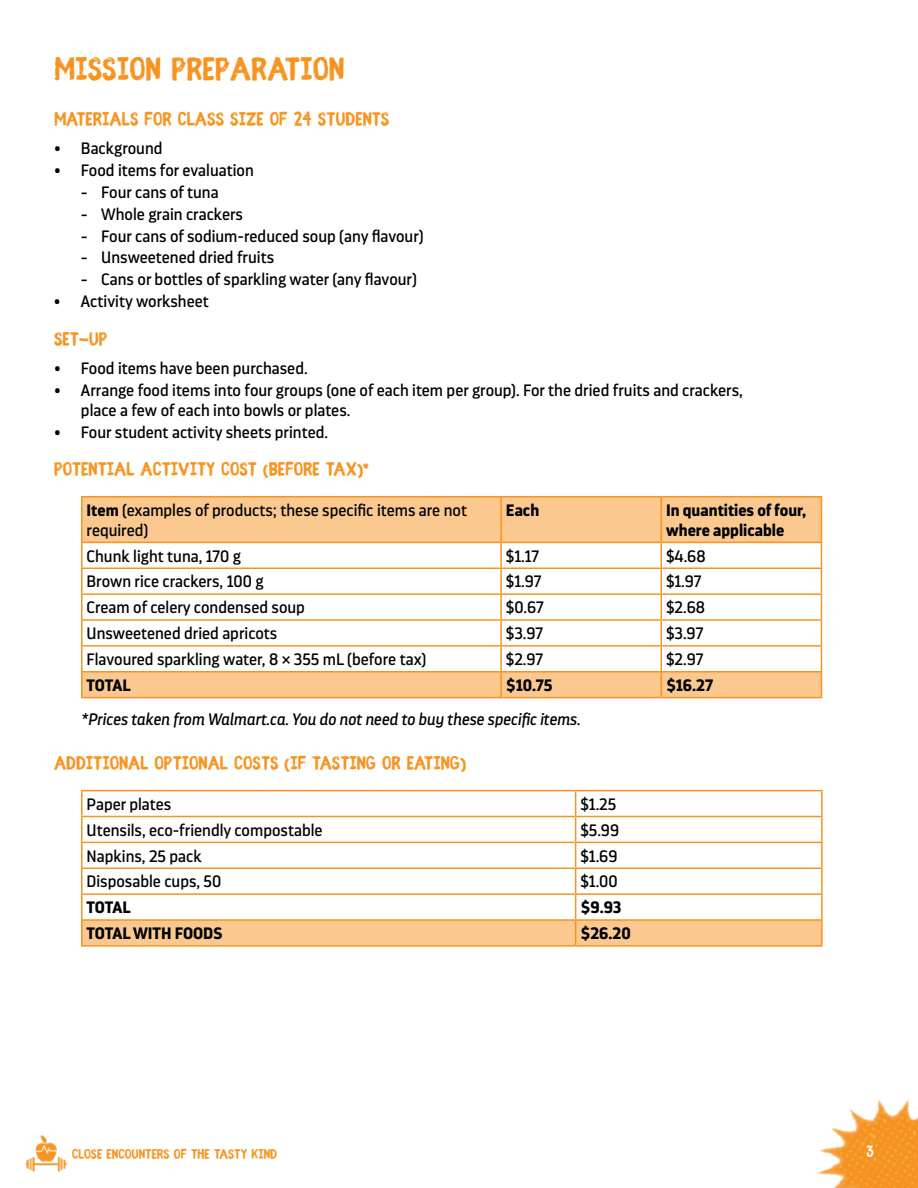
<style>
.page{position:relative;width:918px;height:1188px;background:#fff}
.page>*{position:absolute;margin:0;border:0;box-sizing:border-box;transform-origin:0 0}
.t1{font:700 36px "Fibre Vintage Full";color:#f79421}
.t2{font:700 21px "Fibre Vintage Full";color:#f79421}
.t3{font:16.5px/19.8px "Darwin Pro";color:#000}
.t4{font:700 16.5px/19.8px "Darwin Pro";color:#000}
.t5{font:italic 16.5px "Darwin Pro";color:#000}
.t6{font:700 16.5px "Fibre Vintage Full";color:#fff}
.t7{font:700 15px "Fibre Vintage Full";color:#f79421}
.s1{font-family:"Cabin"}
.s2{font-weight:700}
</style>
<div class="page">
<img style="left:817px;top:1099px;width:101px;height:89px">
<img style="left:25px;top:1135px;width:42px;height:37px">
<svg style="left:82px;top:497px;width:739px;height:200px"></svg>
<hr style="left:500px;top:497px;width:2px;height:45px;background:#f79421">
<hr style="left:661px;top:497px;width:1px;height:45px;background:#f79421">
<hr style="left:81px;top:496px;width:420px;height:1px;background:#f79421">
<hr style="left:81px;top:497px;width:1px;height:45px;background:#f79421">
<hr style="left:501px;top:496px;width:160px;height:1px;background:#f79421">
<hr style="left:661px;top:496px;width:161px;height:1px;background:#f79421">
<hr style="left:821px;top:497px;width:1px;height:45px;background:#f79421">
<hr style="left:81px;top:542px;width:420px;height:1px;background:#f79421">
<hr style="left:501px;top:542px;width:160px;height:1px;background:#f79421">
<hr style="left:500px;top:543px;width:2px;height:25px;background:#f79421">
<hr style="left:661px;top:542px;width:161px;height:1px;background:#f79421">
<hr style="left:81px;top:671px;width:420px;height:2px;background:#f79421">
<svg style="left:81px;top:543px;width:1px;height:154px"></svg>
<hr style="left:501px;top:671px;width:160px;height:2px;background:#f79421">
<hr style="left:661px;top:671px;width:161px;height:2px;background:#f79421">
<svg style="left:821px;top:543px;width:1px;height:154px"></svg>
<hr style="left:81px;top:697px;width:420px;height:1px;background:#f79421">
<hr style="left:501px;top:697px;width:160px;height:1px;background:#f79421">
<hr style="left:661px;top:697px;width:161px;height:1px;background:#f79421">
<hr style="left:81px;top:568px;width:420px;height:1px;background:#f79421">
<hr style="left:501px;top:568px;width:160px;height:1px;background:#f79421">
<hr style="left:500px;top:569px;width:2px;height:24px;background:#f79421">
<hr style="left:661px;top:568px;width:161px;height:1px;background:#f79421">
<hr style="left:81px;top:593px;width:420px;height:2px;background:#f79421">
<hr style="left:501px;top:593px;width:160px;height:2px;background:#f79421">
<hr style="left:500px;top:595px;width:2px;height:24px;background:#f79421">
<hr style="left:661px;top:593px;width:161px;height:2px;background:#f79421">
<hr style="left:81px;top:619px;width:420px;height:2px;background:#f79421">
<hr style="left:501px;top:619px;width:160px;height:2px;background:#f79421">
<hr style="left:500px;top:621px;width:2px;height:24px;background:#f79421">
<hr style="left:661px;top:619px;width:161px;height:2px;background:#f79421">
<hr style="left:81px;top:645px;width:420px;height:2px;background:#f79421">
<hr style="left:501px;top:645px;width:160px;height:2px;background:#f79421">
<hr style="left:500px;top:647px;width:2px;height:24px;background:#f79421">
<hr style="left:661px;top:645px;width:161px;height:2px;background:#f79421">
<hr style="left:500px;top:673px;width:2px;height:24px;background:#f79421">
<svg style="left:661px;top:543px;width:1px;height:154px"></svg>
<hr style="left:821px;top:791px;width:2px;height:25px;background:#f79421">
<hr style="left:81px;top:790px;width:495px;height:1px;background:#f79421">
<hr style="left:576px;top:790px;width:247px;height:1px;background:#f79421">
<hr style="left:576px;top:816px;width:247px;height:1px;background:#f79421">
<hr style="left:821px;top:817px;width:2px;height:25px;background:#f79421">
<hr style="left:576px;top:842px;width:247px;height:1px;background:#f79421">
<hr style="left:821px;top:843px;width:2px;height:25px;background:#f79421">
<hr style="left:576px;top:919px;width:247px;height:2px;background:#f79421">
<hr style="left:81px;top:945px;width:495px;height:2px;background:#f79421">
<hr style="left:576px;top:945px;width:247px;height:2px;background:#f79421">
<hr style="left:576px;top:868px;width:247px;height:1px;background:#f79421">
<hr style="left:821px;top:869px;width:2px;height:24px;background:#f79421">
<hr style="left:576px;top:893px;width:247px;height:2px;background:#f79421">
<hr style="left:821px;top:895px;width:2px;height:24px;background:#f79421">
<svg style="left:81px;top:791px;width:741px;height:155px"></svg>
<hr style="left:821px;top:921px;width:2px;height:24px;background:#f79421">
<h1 class="t1" style="left:54px;top:48px;width:292px">MISSION PREPARATION</h1>
<p class="t2" style="left:54px;top:107px;width:337px">MATERIALS FOR CLASS SIZE OF 24 STUDENTS</p>
<p class="t3" style="left:54px;top:138px;width:110px">• Background</p>
<p class="t3" style="left:54px;top:160px;width:201px">• Food items for evaluation</p>
<p class="t3" style="left:81px;top:182px;width:139px"><span class="s1">-</span> Four cans of tuna</p>
<p class="t3" style="left:81px;top:203px;width:164px"><span class="s1">-</span> Whole grain crackers</p>
<p class="t3" style="left:81px;top:225px;width:344px"><span class="s1">-</span> Four cans of sodium-reduced soup (any flavour)</p>
<p class="t3" style="left:81px;top:247px;width:195px"><span class="s1">-</span> Unsweetened dried fruits</p>
<p class="t3" style="left:81px;top:269px;width:337px"><span class="s1">-</span> Cans or bottles of sparkling water (any flavour)</p>
<p class="t3" style="left:54px;top:291px;width:156px">• Activity worksheet</p>
<p class="t2" style="left:54px;top:327px;width:55px">SET-UP</p>
<p class="t3" style="left:54px;top:358px;width:255px">• Food items have been purchased.</p>
<p class="t3" style="left:81px;top:380px;width:663px;text-indent:-27px">• Arrange food items into four groups (one of each item per group). For the dried fruits and crackers, place a few of each into bowls or plates.</p>
<p class="t3" style="left:54px;top:422px;width:275px">• Four student activity sheets printed.</p>
<p class="t2" style="left:54px;top:457px;width:317px">POTENTIAL ACTIVITY COST (BEFORE TAX)*</p>
<p class="t3" style="left:87px;top:500px;width:382px"><span class="s2">Item</span> (examples of products; these specific items are not required)</p>
<p class="t4" style="left:506px;top:500px;width:35px">Each</p>
<p class="t4" style="left:666px;top:500px;width:142px">In quantities of four, where applicable</p>
<p class="t3" style="left:87px;top:545px;width:156px">Chunk light tuna, 170 g</p>
<p class="t3" style="left:506px;top:545px;width:35px">$1.17</p>
<p class="t3" style="left:666px;top:545px;width:41px">$4.68</p>
<p class="t3" style="left:87px;top:571px;width:178px">Brown rice crackers, 100 g</p>
<p class="t3" style="left:506px;top:571px;width:37px">$1.97</p>
<p class="t3" style="left:666px;top:571px;width:37px">$1.97</p>
<p class="t3" style="left:87px;top:597px;width:220px">Cream of celery condensed soup</p>
<p class="t3" style="left:506px;top:597px;width:40px">$0.67</p>
<p class="t3" style="left:666px;top:597px;width:40px">$2.68</p>
<p class="t3" style="left:87px;top:623px;width:192px">Unsweetened dried apricots</p>
<p class="t3" style="left:506px;top:623px;width:39px">$3.97</p>
<p class="t3" style="left:666px;top:623px;width:39px">$3.97</p>
<p class="t3" style="left:87px;top:649px;width:341px">Flavoured sparkling water, 8 × 355 mL (before tax)</p>
<p class="t3" style="left:506px;top:649px;width:39px">$2.97</p>
<p class="t3" style="left:666px;top:649px;width:39px">$2.97</p>
<p class="t4" style="left:87px;top:675px;width:46px">TOTAL</p>
<p class="t4" style="left:506px;top:675px;width:48px">$10.75</p>
<p class="t4" style="left:666px;top:675px;width:49px">$16.27</p>
<p class="t5" style="left:81px;top:708px;width:501px">*Prices taken from Walmart.ca. You do not need to buy these specific items.</p>
<p class="t2" style="left:54px;top:751px;width:414px">ADDITIONAL OPTIONAL COSTS (IF TASTING OR EATING)</p>
<p class="t3" style="left:87px;top:794px;width:86px">Paper plates</p>
<p class="t3" style="left:581px;top:794px;width:37px">$1.25</p>
<p class="t3" style="left:87px;top:820px;width:237px">Utensils, eco-friendly compostable</p>
<p class="t3" style="left:581px;top:820px;width:40px">$5.99</p>
<p class="t3" style="left:87px;top:845px;width:117px">Napkins, 25 pack</p>
<p class="t3" style="left:581px;top:845px;width:38px">$1.69</p>
<p class="t3" style="left:87px;top:871px;width:136px">Disposable cups, 50</p>
<p class="t3" style="left:581px;top:871px;width:39px">$1.00</p>
<p class="t4" style="left:87px;top:897px;width:46px">TOTAL</p>
<p class="t4" style="left:581px;top:897px;width:43px">$9.93</p>
<p class="t4" style="left:87px;top:923px;width:137px">TOTAL WITH FOODS</p>
<p class="t4" style="left:581px;top:923px;width:52px">$26.20</p>
<p class="t7" style="left:72px;top:1145px;width:207px">CLOSE ENCOUNTERS OF THE TASTY KIND</p>
<p class="t6" style="left:867px;top:1142px;width:9px">3</p>
</div>
